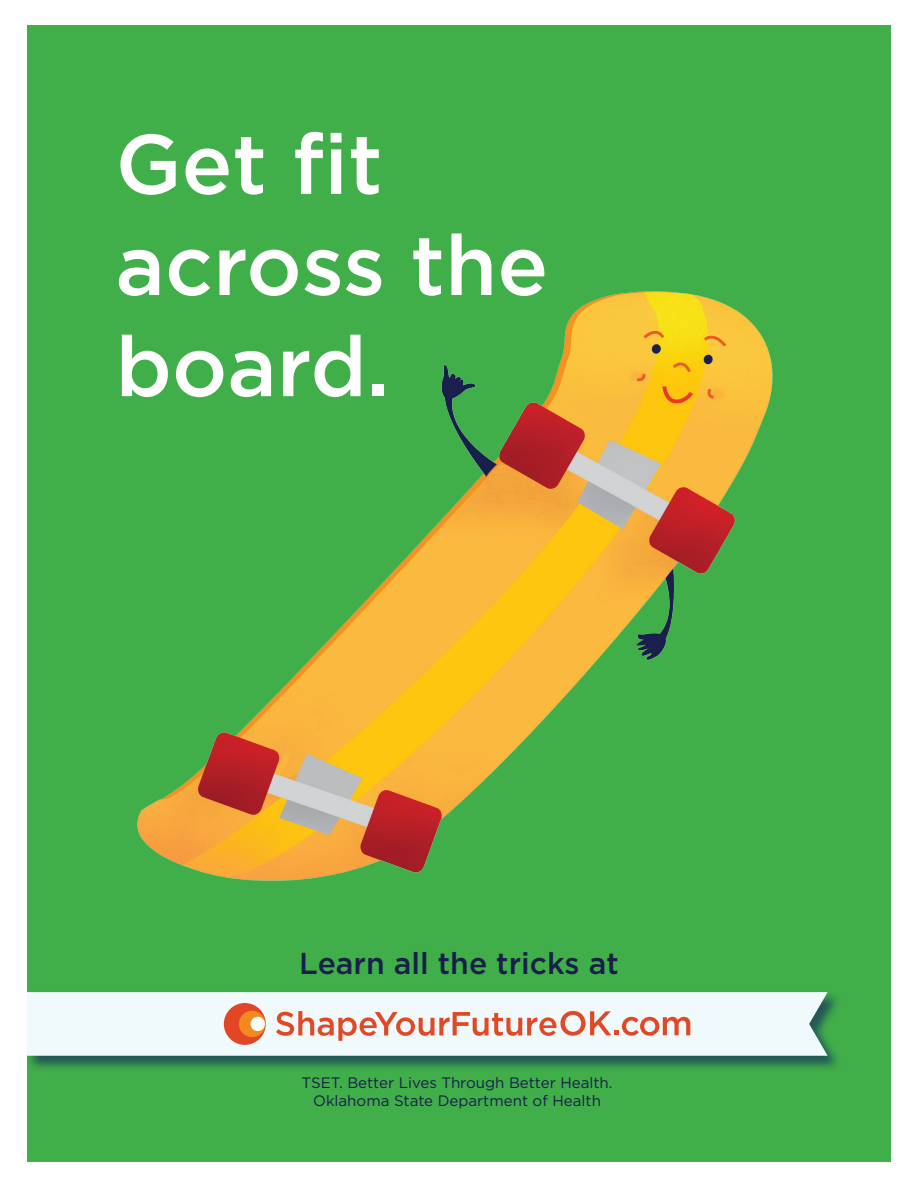
<style>
.page{position:relative;width:918px;height:1188px;background:#fff}
.page>*{position:absolute;margin:0;border:0;box-sizing:border-box;transform-origin:0 0}
.t1{font:500 84.3px/101.1px "Gotham";color:#fff}
.t2{font:500 30.15px "Gotham";color:#191f4a}
.t3{font:15.15px/18.1px "Gotham";color:#191f4a;text-align:center}
</style>
<div class="page">
<div style="left:27px;top:26px;width:864px;height:1136px;background:#40ae49"></div>
<svg style="left:29px;top:995px;width:808px;height:74px;background:#2e7b4f"></svg>
<div style="left:27px;top:992px;width:801px;height:64px;background:#f0f9fb"></div>
<div style="left:224px;top:1003px;width:42px;height:42px;background:#e34625;border-radius:50%"></div>
<div style="left:239px;top:1011px;width:26px;height:26px;background:#f28a20;border-radius:50%"></div>
<div style="left:251px;top:1017px;width:14px;height:14px;background:#fff;border-radius:50%"></div>
<svg style="left:276px;top:1011px;width:414px;height:30px;background:#ebc5bc"></svg>
<img style="left:137px;top:291px;width:636px;height:590px">
<h1 class="t1" style="left:115px;top:112px;width:434px">Get fit across the board.</h1>
<h2 class="t2" style="left:299px;top:944px;width:321px">Learn all the tricks at</h2>
<p class="t3" style="left:302px;top:1073px;width:313px">TSET. Better Lives Through Better Health.<br>Oklahoma State Department of Health</p>
</div>
